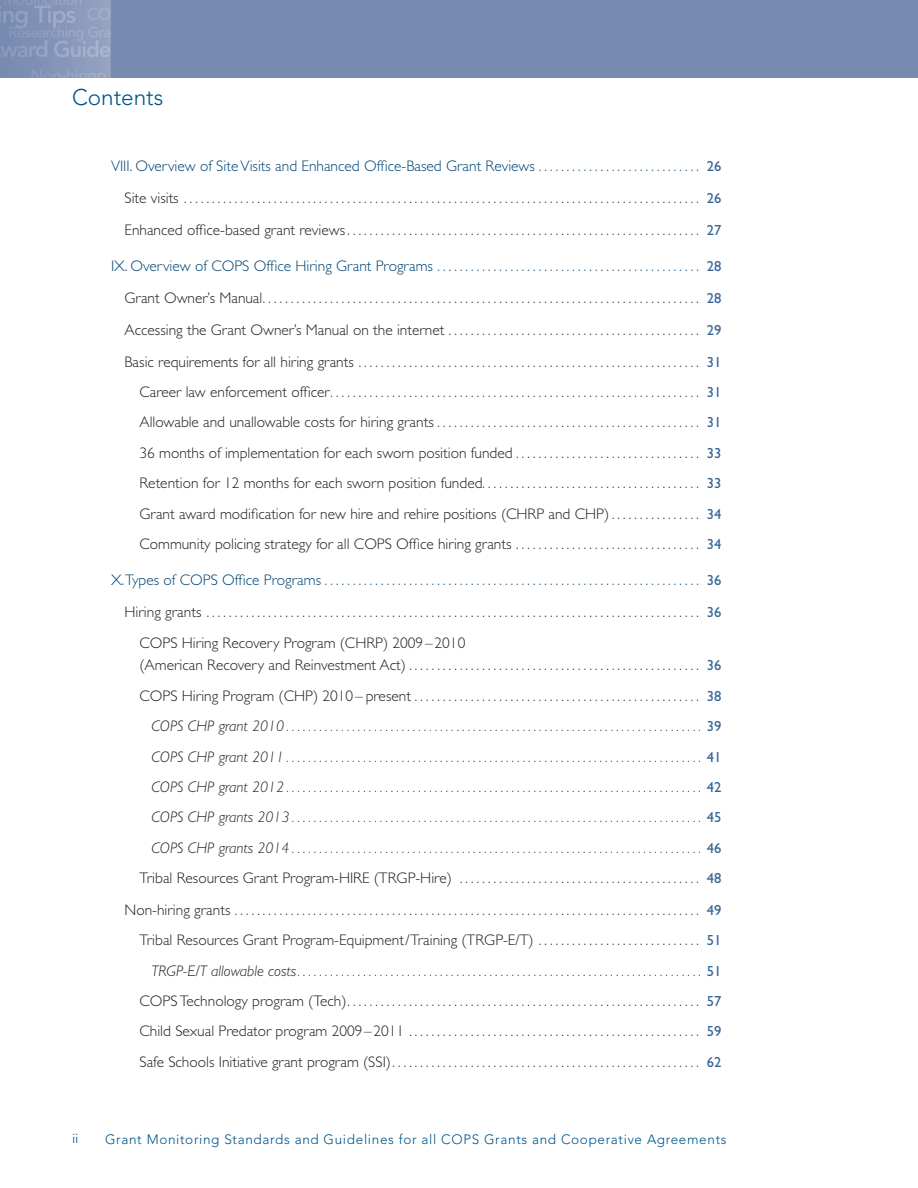
<style>
.page{position:relative;width:918px;height:1188px;background:#fff}
.page>*{position:absolute;margin:0;border:0;box-sizing:border-box;transform-origin:0 0}
.t1{font:300 22.5px "Avenir LT Std";color:#01558a}
.TOC_Level_3{font:300 15.3px "Gill Sans Std";color:#231f20}
.t2{font:300 15.3px "Gill Sans Std";color:#014573}
.TOC_Level_2{font:300 13.5px "Gill Sans Std";color:#231f20}
.TOC_Level_3-2{font:300 13.5px "Gill Sans Std";color:#231f20}
.TOC_Level_4{font:italic 300 13.5px "Gill Sans Std";color:#231f20}
.t3{font:300 13.5px "Gill Sans Std";color:#014573}
.t4{font:300 13.5px "Avenir LT Std";letter-spacing:.05em;color:#01558a}
.s1{font-size:13.5px}
.s2{font-weight:400;font-size:14.7px;color:#336596}
.s3{font-size:15.3px}
.s4{font-weight:400;font-style:normal;font-size:14.7px;color:#336596}
</style>
<div class="page">
<img style="left:0;top:0;width:918px;height:77px">
<h1 class="t1" style="left:72px;top:84px;width:93px">Contents</h1>
<p class="t2" style="left:111px;top:157px;width:612px">VIII. Overview of Site Visits and Enhanced Office-Based Grant Reviews <span class="s1">. . . . . . . . . . . . . . . . . . . . . . . . . . . . .</span> <span class="s2">26</span></p>
<p class="TOC_Level_2" style="left:124px;top:191px;width:598px"><span class="s3">Site visits</span> ............................................................................................ <span class="s2">26</span></p>
<p class="TOC_Level_2" style="left:124px;top:223px;width:598px"><span class="s3">Enhanced office-based grant reviews</span>............................................................... <span class="s2">27</span></p>
<p class="t3" style="left:111px;top:259px;width:612px"><span class="s3">IX. Overview of COPS Office Hiring Grant Programs</span>............................................... <span class="s2">28</span></p>
<p class="TOC_Level_2" style="left:124px;top:291px;width:598px"><span class="s3">Grant Owner’s Manual</span>.............................................................................. <span class="s2">28</span></p>
<p class="TOC_Level_2" style="left:124px;top:323px;width:598px"><span class="s3">Accessing the Grant Owner’s Manual on the internet</span>............................................. <span class="s2">29</span></p>
<p class="TOC_Level_2" style="left:124px;top:355px;width:598px"><span class="s3">Basic requirements for all hiring grants</span> ............................................................. <span class="s2">31</span></p>
<p class="TOC_Level_3-2" style="left:140px;top:385px;width:583px"><span class="s3">Career law enforcement officer</span>.................................................................. <span class="s2">31</span></p>
<p class="TOC_Level_3-2" style="left:140px;top:415px;width:583px"><span class="s3">Allowable and unallowable costs for hiring grants</span>............................................... <span class="s2">31</span></p>
<p class="TOC_Level_3" style="left:140px;top:444px;width:583px">36 months of implementation for each sworn position funded <span class="s1">. . . . . . . . . . . . . . . . . . . . . . . . . . . . . . . . .</span> <span class="s2">33</span></p>
<p class="TOC_Level_3" style="left:140px;top:475px;width:583px">Retention for 12 months for each sworn position funded<span class="s1">.......................................</span> <span class="s2">33</span></p>
<p class="TOC_Level_3" style="left:140px;top:505px;width:583px">Grant award modification for new hire and rehire positions (CHRP and CHP) <span class="s1">. . . . . . . . . . . . . . . .</span> <span class="s2">34</span></p>
<p class="TOC_Level_3" style="left:140px;top:535px;width:583px">Community policing strategy for all COPS Office hiring grants <span class="s1">. . . . . . . . . . . . . . . . . . . . . . . . . . . . . . . . .</span> <span class="s2">34</span></p>
<p class="t3" style="left:111px;top:573px;width:612px"><span class="s3">X.Types of COPS Office Programs</span>................................................................... <span class="s2">36</span></p>
<p class="TOC_Level_2" style="left:124px;top:605px;width:598px"><span class="s3">Hiring grants</span> ........................................................................................ <span class="s2">36</span></p>
<p class="TOC_Level_3" style="left:140px;top:634px;width:327px">COPS Hiring Recovery Program (CHRP) 2009–2010</p>
<p class="TOC_Level_3-2" style="left:140px;top:658px;width:583px"><span class="s3">(American Recovery and Reinvestment Act)</span>.................................................... <span class="s2">36</span></p>
<p class="TOC_Level_3-2" style="left:140px;top:689px;width:583px"><span class="s3">COPS Hiring Program (CHP) 2010–present</span>................................................... <span class="s2">38</span></p>
<p class="TOC_Level_4" style="left:152px;top:719px;width:571px"><span class="s3">COPS CHP grant 2010</span>............................................................................ <span class="s4">39</span></p>
<p class="TOC_Level_4" style="left:152px;top:750px;width:571px"><span class="s3">COPS CHP grant 2011</span>............................................................................ <span class="s4">41</span></p>
<p class="TOC_Level_4" style="left:152px;top:780px;width:571px"><span class="s3">COPS CHP grant 2012</span>............................................................................ <span class="s4">42</span></p>
<p class="TOC_Level_4" style="left:152px;top:810px;width:571px"><span class="s3">COPS CHP grants 2013</span>........................................................................... <span class="s4">45</span></p>
<p class="TOC_Level_4" style="left:152px;top:841px;width:571px"><span class="s3">COPS CHP grants 2014</span>........................................................................... <span class="s4">46</span></p>
<p class="TOC_Level_3" style="left:140px;top:869px;width:583px">Tribal Resources Grant Program-HIRE (TRGP-Hire) <span class="s1">...........................................</span> <span class="s2">48</span></p>
<p class="TOC_Level_2" style="left:124px;top:903px;width:598px"><span class="s3">Non-hiring grants</span>................................................................................... <span class="s2">49</span></p>
<p class="TOC_Level_3" style="left:140px;top:932px;width:583px">Tribal Resources Grant Program-Equipment/Training (TRGP-E/T) <span class="s1">. . . . . . . . . . . . . . . . . . . . . . . . . . . . .</span> <span class="s2">51</span></p>
<p class="TOC_Level_4" style="left:152px;top:964px;width:571px"><span class="s3">TRGP-E/T allowable costs</span>.......................................................................... <span class="s4">51</span></p>
<p class="TOC_Level_3-2" style="left:140px;top:994px;width:583px"><span class="s3">COPS Technology program (Tech)</span>............................................................... <span class="s2">57</span></p>
<p class="TOC_Level_3-2" style="left:140px;top:1024px;width:583px"><span class="s3">Child Sexual Predator program 2009–2011</span> .................................................... <span class="s2">59</span></p>
<p class="TOC_Level_3-2" style="left:140px;top:1055px;width:583px"><span class="s3">Safe Schools Initiative grant program (SSI)</span>....................................................... <span class="s2">62</span></p>
<p class="t4" style="left:72px;top:1131px;width:8px">ii</p>
<p class="t4" style="left:105px;top:1132px;width:623px">Grant Monitoring Standards and Guidelines for all COPS Grants and Cooperative Agreements</p>
</div>
